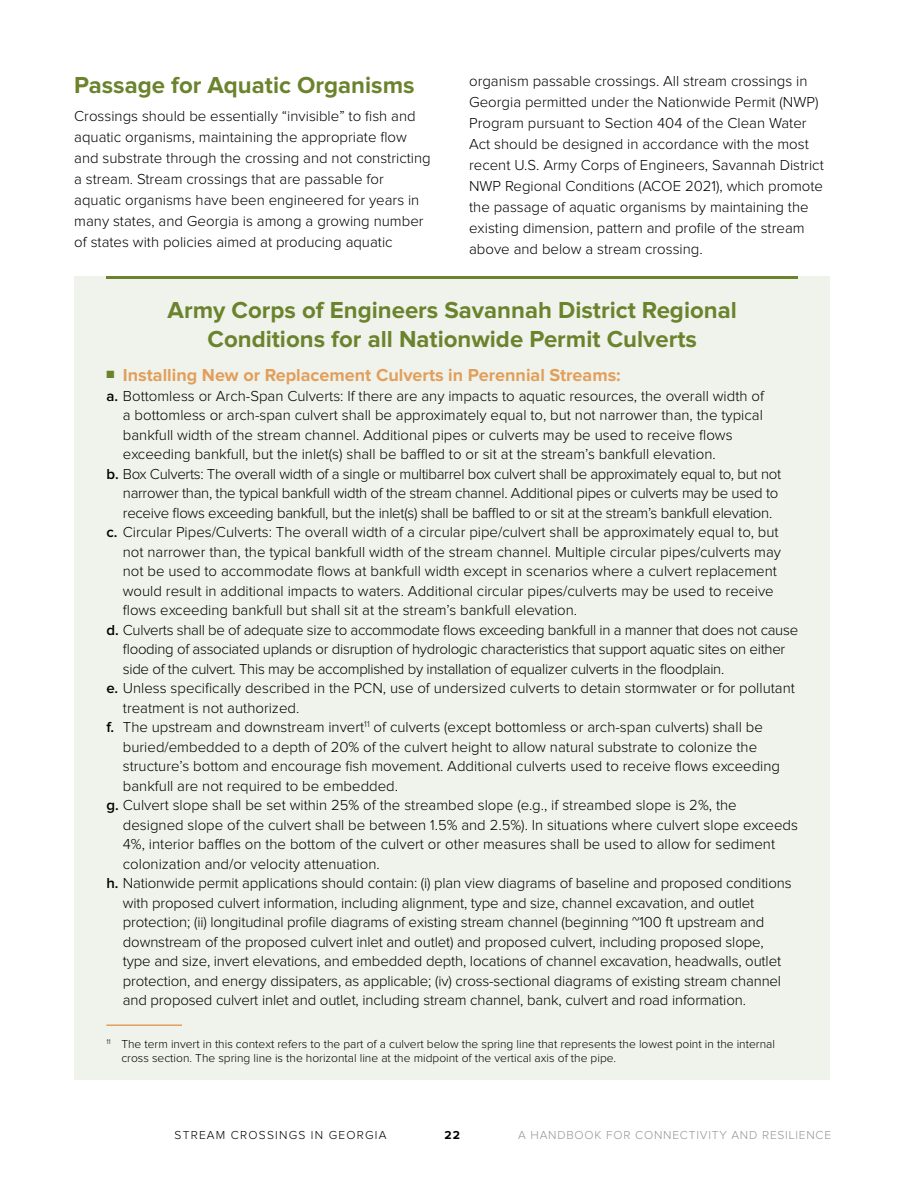
<style>
.page{position:relative;width:918px;height:1188px;background:#fff}
.page>*{position:absolute;margin:0;border:0;box-sizing:border-box;transform-origin:0 0}
.t1{font:700 24px/28.8px "Proxima Nova";color:#6b832d;text-align:center}
.t2{font:700 18px "Proxima Nova";color:#e29f5b}
.t3{font:300 15px/19.5px "Proxima Nova";color:#000}
.t4{font:300 15px/19.5px "Proxima Nova";letter-spacing:-.02em;color:#000}
.t5{font:300 12px/14.4px "Proxima Nova";color:#000}
.t6{font:300 12px "Proxima Nova";letter-spacing:.065em;color:#939598}
.t7{font:300 12px "Proxima Nova";letter-spacing:.1em;color:#000}
.t8{font:700 12px "Proxima Nova";color:#000}
.t9{font:300 7.05px "Proxima Nova";color:#000}
.s1{font-weight:600}
</style>
<div class="page">
<div style="left:74px;top:276px;width:756px;height:804px;background:#f0f3ea"></div>
<hr style="left:106px;top:276px;width:692px;height:2px;background:#6b832d">
<hr style="left:106px;top:1024px;width:76px;height:2px;background:#e29f5b">
<p class="t1" style="left:74px;top:71px;width:342px">Passage for Aquatic Organisms</p>
<p class="t3" style="left:74px;top:106px;width:358px;line-height:21px">Crossings should be essentially “invisible” to fsh and aquatic organisms, maintaining the appropriate fow and substrate through the crossing and not constricting a stream. Stream crossings that are passable for aquatic organisms have been engineered for years in many states, and Georgia is among a growing number of states with policies aimed at producing aquatic</p>
<p class="t3" style="left:469px;top:71px;width:356px;line-height:21px">organism passable crossings. All stream crossings in Georgia permitted under the Nationwide Permit (NWP)<br>Program pursuant to Section 404 of the Clean Water Act should be designed in accordance with the most recent U.S. Army Corps of Engineers, Savannah District NWP Regional Conditions (ACOE 2021), which promote the passage of aquatic organisms by maintaining the existing dimension, pattern and profle of the stream above and below a stream crossing.</p>
<p class="t1" style="left:168px;top:296px;width:571px">Army Corps of Engineers Savannah District Regional<br>Conditions for all Nationwide Permit Culverts</p>
<p class="t2" style="left:106px;top:365px;width:516px"><sup>■</sup> Installing New or Replacement Culverts in Perennial Streams:</p>
<p class="t3" style="left:123px;top:387px;width:644px;text-indent:-16px"><span class="s1">a.</span> Bottomless or Arch-Span Culverts: If there are any impacts to aquatic resources, the overall width of a bottomless or arch-span culvert shall be approximately equal to, but not narrower than, the typical bankfull width of the stream channel. Additional pipes or culverts may be used to receive fows exceeding bankfull, but the inlet(s) shall be bafed to or sit at the stream’s bankfull elevation.</p>
<p class="t4" style="left:123px;top:465px;width:660px;text-indent:-16px"><span class="s1">b.</span> Box Culverts: The overall width of a single or multibarrel box culvert shall be approximately equal to, but not narrower than, the typical bankfull width of the stream channel. Additional pipes or culverts may be used to receive fows exceeding bankfull, but the inlet(s) shall be bafed to or sit at the stream’s bankfull elevation.</p>
<p class="t3" style="left:123px;top:523px;width:660px;text-indent:-16px"><span class="s1">c.</span> Circular Pipes/Culverts: The overall width of a circular pipe/culvert shall be approximately equal to, but not narrower than, the typical bankfull width of the stream channel. Multiple circular pipes/culverts may not be used to accommodate fows at bankfull width except in scenarios where a culvert replacement would result in additional impacts to waters. Additional circular pipes/culverts may be used to receive fows exceeding bankfull but shall sit at the stream’s bankfull elevation.</p>
<p class="t4" style="left:123px;top:621px;width:677px;text-indent:-16px"><span class="s1">d.</span> Culverts shall be of adequate size to accommodate fows exceeding bankfull in a manner that does not cause fooding of associated uplands or disruption of hydrologic characteristics that support aquatic sites on either side of the culvert. This may be accomplished by installation of equalizer culverts in the foodplain.</p>
<p class="t3" style="left:123px;top:679px;width:674px;text-indent:-16px"><span class="s1">e.</span> Unless specifcally described in the PCN, use of undersized culverts to detain stormwater or for pollutant treatment is not authorized.</p>
<p class="t3" style="left:123px;top:718px;width:659px;text-indent:-16px"><span class="s1">f.</span> The upstream and downstream invert<sup>11</sup> of culverts (except bottomless or arch-span culverts) shall be buried/embedded to a depth of 20% of the culvert height to allow natural substrate to colonize the structure’s bottom and encourage fsh movement. Additional culverts used to receive fows exceeding bankfull are not required to be embedded.</p>
<p class="t3" style="left:123px;top:796px;width:677px;text-indent:-16px"><span class="s1">g.</span> Culvert slope shall be set within 25% of the streambed slope (e.g., if streambed slope is 2%, the designed slope of the culvert shall be between 1.5% and 2.5%). In situations where culvert slope exceeds 4%, interior bafes on the bottom of the culvert or other measures shall be used to allow for sediment colonization and/or velocity attenuation.</p>
<p class="t3" style="left:123px;top:874px;width:670px;text-indent:-16px"><span class="s1">h.</span> Nationwide permit applications should contain: (i) plan view diagrams of baseline and proposed conditions with proposed culvert information, including alignment, type and size, channel excavation, and outlet protection; (ii) longitudinal profle diagrams of existing stream channel (beginning ~100 ft upstream and downstream of the proposed culvert inlet and outlet) and proposed culvert, including proposed slope, type and size, invert elevations, and embedded depth, locations of channel excavation, headwalls, outlet protection, and energy dissipaters, as applicable; (iv) cross-sectional diagrams of existing stream channel and proposed culvert inlet and outlet, including stream channel, bank, culvert and road information.</p>
<p class="t5" style="left:121px;top:1037px;width:655px">The term invert in this context refers to the part of a culvert below the spring line that represents the lowest point in the internal cross section. The spring line is the horizontal line at the midpoint of the vertical axis of the pipe.</p>
<p class="t9" style="left:106px;top:1038px;width:6px">11</p>
<p class="t7" style="left:175px;top:1128px;width:213px">STREAM CROSSINGS IN GEORGIA</p>
<p class="t8" style="left:444px;top:1128px;width:17px">22</p>
<p class="t6" style="left:518px;top:1128px;width:315px">A HANDBOOK FOR CONNECTIVITY AND RESILIENCE</p>
</div>
